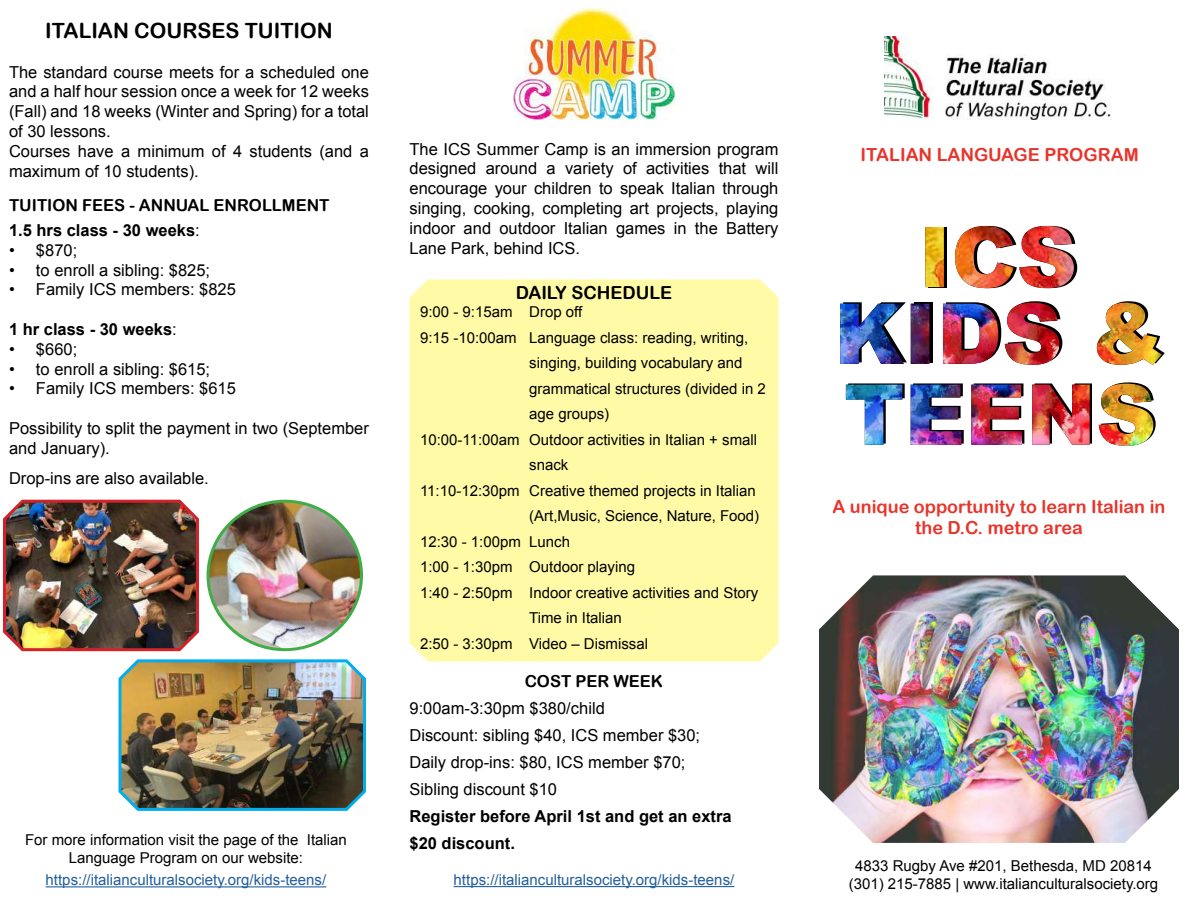
<style>
.page{position:relative;width:1188px;height:918px;background:#fff}
.page>*{position:absolute;margin:0;border:0;box-sizing:border-box;transform-origin:0 0}
.t1{font:900 84px "Arial";color:#000}
.t2{font:21px "Arial Rounded MT Bold";color:#000}
.t3{font:18px/21.6px "Arial Rounded MT Bold";color:#e7352c;text-align:center}
.t4{font:18px "Arial Rounded MT Bold";color:#000}
.t5{font:16.5px/19.8px "Arial";color:#000}
.t6{font:700 16.5px/27px "Arial";color:#000}
.t7{font:16.5px "Arial Rounded MT Bold";color:#000}
.t8{font:15px/25.5px "Arial";color:#000}
.t9{font:15px "Arial";color:#215e9e}
.s1{font-weight:400}
</style>
<div class="page">
<div style="left:409px;top:279px;width:370px;height:383px;background:#fffaa6"></div>
<img style="left:846px;top:384px;width:307px;height:62px">
<img style="left:885px;top:36px;width:227px;height:84px">
<img style="left:925px;top:226px;width:149px;height:62px">
<img style="left:840px;top:303px;width:322px;height:62px">
<img style="left:819px;top:575px;width:360px;height:268px">
<hr style="left:454px;top:886px;width:280px;height:1px;background:#215e9e">
<img style="left:3px;top:499px;width:363px;height:312px">
<img style="left:208px;top:501px;width:154px;height:149px">
<div style="left:207px;top:500px;width:156px;height:151px;border:3px solid #41ad49;border-radius:50%"></div>
<hr style="left:46px;top:886px;width:280px;height:1px;background:#215e9e">
<img style="left:513px;top:8px;width:162px;height:112px">
<p class="t2" style="left:45px;top:18px;width:289px">ITALIAN COURSES TUITION</p>
<p class="t5" style="left:9px;top:62px;width:362px">The standard course meets for a scheduled one and a half hour session once a week for 12 weeks (Fall) and 18 weeks (Winter and Spring) for a total of 30 lessons.<br>Courses have a minimum of 4 students (and a maximum of 10 students).</p>
<p class="t7" style="left:9px;top:196px;width:322px">TUITION FEES - ANNUAL ENROLLMENT</p>
<p class="t6" style="left:9px;top:217px;width:192px">1.5 hrs class - 30 weeks<span class="s1">:</span></p>
<p class="t5" style="left:9px;top:240px;width:70px">• $870;</p>
<p class="t5" style="left:9px;top:260px;width:203px">• to enroll a sibling: $825;</p>
<p class="t5" style="left:9px;top:280px;width:228px">• Family ICS members: $825</p>
<p class="t6" style="left:9px;top:316px;width:169px">1 hr class - 30 weeks<span class="s1">:</span></p>
<p class="t5" style="left:9px;top:339px;width:70px">• $660;</p>
<p class="t5" style="left:9px;top:359px;width:203px">• to enroll a sibling: $615;</p>
<p class="t5" style="left:9px;top:379px;width:228px">• Family ICS members: $615</p>
<p class="t5" style="left:9px;top:418px;width:361px">Possibility to split the payment in two (September and January).</p>
<p class="t5" style="left:9px;top:469px;width:201px">Drop-ins are also available.</p>
<p class="t8" style="left:25px;top:831px;width:323px;line-height:18px;text-align:center">For more information visit the page of the Italian<br>Language Program on our website:</p>
<p class="t9" style="left:46px;top:870px;width:282px">https://italianculturalsociety.org/kids-teens/</p>
<p class="t5" style="left:410px;top:139px;width:370px;text-align:justify">The ICS Summer Camp is an immersion program designed around a variety of activities that will encourage your children to speak Italian through singing, cooking, completing art projects, playing indoor and outdoor Italian games in the Battery Lane Park, behind ICS.</p>
<p class="t4" style="left:516px;top:282px;width:158px">DAILY SCHEDULE</p>
<p class="t8" style="left:529px;top:300px;width:238px">Drop off<br>Language class: reading, writing, singing, building vocabulary and grammatical structures (divided in 2 age groups)<br>Outdoor activities in Italian + small snack<br>Creative themed projects in Italian (Art,Music, Science, Nature, Food)<br>Lunch<br>Outdoor playing<br>Indoor creative activities and Story<br>Time in Italian<br>Video – Dismissal</p>
<p class="t7" style="left:525px;top:671px;width:140px">COST PER WEEK</p>
<p class="t5" style="left:410px;top:695px;width:292px;line-height:27px">9:00am-3:30pm $380/child<br>Discount: sibling $40, ICS member $30;<br>Daily drop-ins: $80, ICS member $70;<br>Sibling discount $10</p>
<p class="t6" style="left:410px;top:803px;width:324px">Register before April 1st and get an extra $20 discount.</p>
<p class="t9" style="left:454px;top:870px;width:282px">https://italianculturalsociety.org/kids-teens/</p>
<p class="t8" style="left:420px;top:300px;width:98px">9:00 - 9:15am<br>9:15 -10:00am</p>
<p class="t8" style="left:420px;top:427px;width:101px">10:00-11:00am</p>
<p class="t8" style="left:420px;top:478px;width:101px">11:10-12:30pm</p>
<p class="t8" style="left:420px;top:529px;width:102px">12:30 - 1:00pm<br>1:00 - 1:30pm<br>1:40 - 2:50pm</p>
<p class="t8" style="left:420px;top:631px;width:94px">2:50 - 3:30pm</p>
<p class="t3" style="left:860px;top:144px;width:280px">ITALIAN LANGUAGE PROGRAM</p>
<h1 class="t1" style="left:922px;top:196px;width:160px">ICS</h1>
<h1 class="t1" style="left:837px;top:271px;width:333px">KIDS &amp;</h1>
<h1 class="t1" style="left:846px;top:353px;width:314px">TEENS</h1>
<p class="t3" style="left:833px;top:495px;width:334px">A unique opportunity to learn Italian in the D.C. metro area</p>
<p class="t8" style="left:849px;top:857px;width:311px;line-height:18px;text-align:center">4833 Rugby Ave #201, Bethesda, MD 20814 (301) 215-7885 | www.italianculturalsociety.org</p>
</div>
